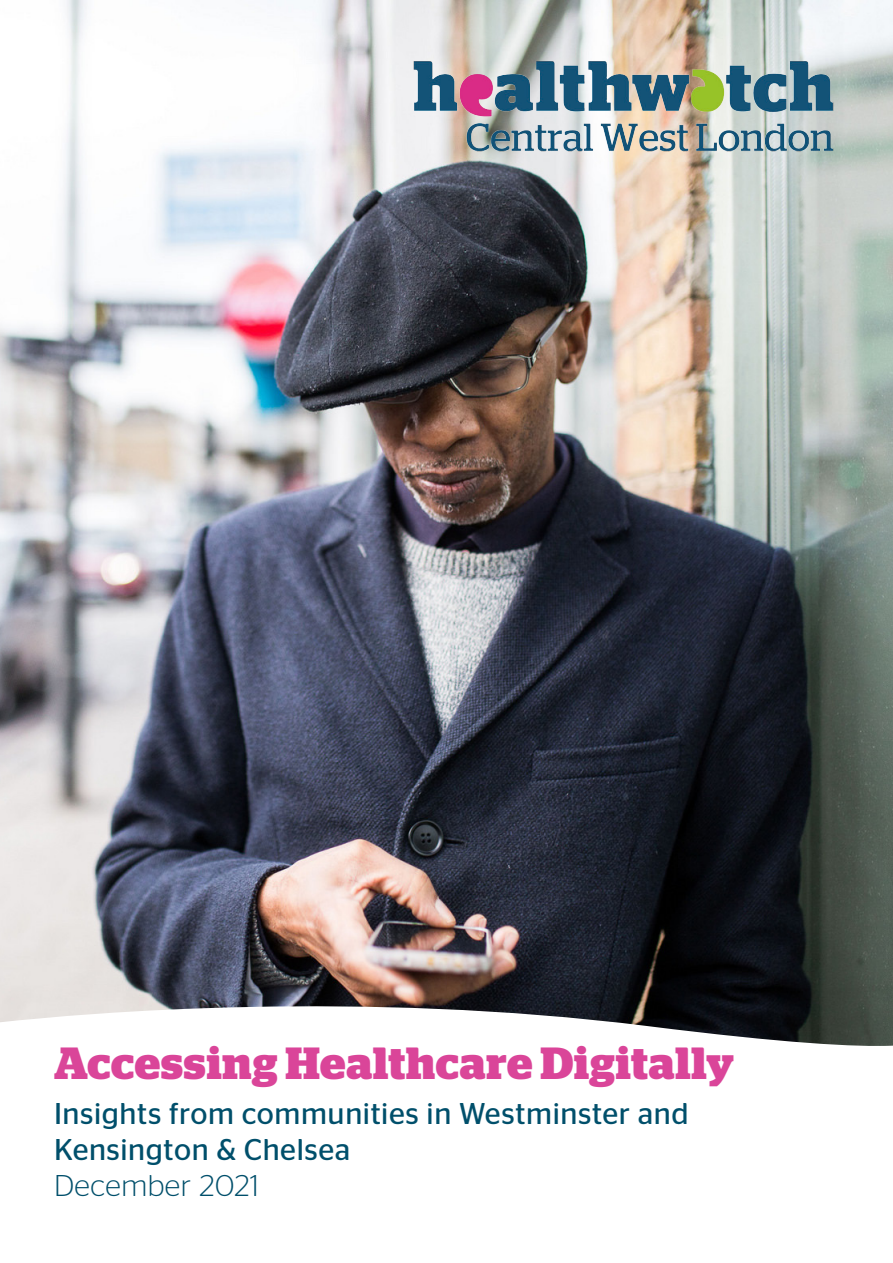
<style>
.page{position:relative;width:893px;height:1263px;background:#fff}
.page>*{position:absolute;margin:0;border:0;box-sizing:border-box;transform-origin:0 0}
.t1{font:700 45px "Stag";letter-spacing:.015em;color:#da4599}
.t2{font:30px/36px "Stag Sans";letter-spacing:.02em;color:#004f6b}
.t3{font:300 30px "Stag Sans";letter-spacing:.02em;color:#004f6b}
</style>
<div class="page">
<img style="left:0;top:0;width:893px;height:1046px">
<img style="left:409px;top:54px;width:430px;height:104px">
<p class="t1" style="left:54px;top:1037px;width:682px">Accessing Healthcare Digitally</p>
<p class="t2" style="left:54px;top:1096px;width:636px">Insights from communities in Westminster and<br>Kensington &amp; Chelsea</p>
<p class="t3" style="left:54px;top:1169px;width:206px">December 2021</p>
</div>
